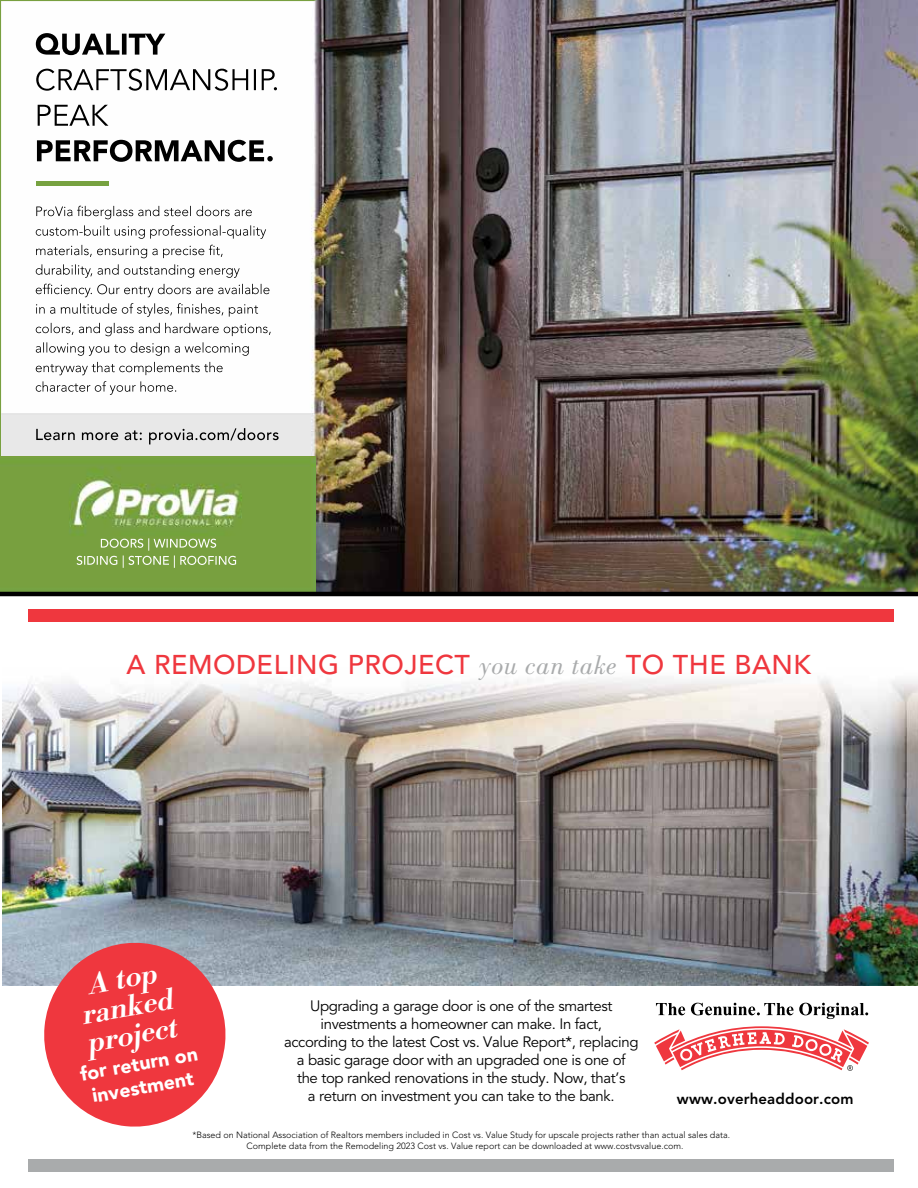
<style>
.page{position:relative;width:918px;height:1188px;background:#fff}
.page>*{position:absolute;margin:0;border:0;box-sizing:border-box;transform-origin:0 0}
.t1{font:italic 500 31.5px/28.5px "Bodoni URW";color:#fff;text-align:center}
.t2{font:500 27px "Avenir LT Std";letter-spacing:.02em;color:#ef373e}
.t3{font:900 19.5px/23.4px "Avenir LT Std";color:#fff;text-align:center}
.t4{font:15px/18px "Avenir LT Std";letter-spacing:-.025em;color:#000;text-align:center}
.t5{font:800 15px "Avenir LT Std";letter-spacing:.01em;color:#000}
.t6{font:300 9px/10.5px "Avenir LT Std";color:#000}
.s1{font-family:"Bodoni Std";font-weight:400;font-style:italic;color:#a9abac}
</style>
<div class="page">
<img style="left:335px;top:0;width:583px;height:592px">
<img style="left:0;top:0;width:335px;height:592px">
<img style="left:1px;top:413px;width:314px;height:43px">
<img style="left:0;top:456px;width:315px;height:136px">
<img style="left:36px;top:182px;width:72px;height:3px">
<img style="left:2px;top:678px;width:916px;height:307px">
<div style="left:28px;top:609px;width:865px;height:13px;background:#ef373e"></div>
<svg style="left:656px;top:1003px;width:29px;height:12px"></svg>
<svg style="left:691px;top:1003px;width:177px;height:16px"></svg>
<svg style="left:654px;top:1026px;width:215px;height:45px"></svg>
<div style="left:28px;top:1159px;width:865px;height:13px;background:#a9abac"></div>
<svg style="left:40px;top:938px;width:190px;height:189px;background:#e7636a"></svg>
<hr style="left:0;top:592px;width:918px;height:4px;background:#000">
<h2 class="t2" style="left:126px;top:649px;width:686px">A REMODELING PROJECT <span class="s1">you can take</span> TO THE BANK</h2>
<h1 class="t1" style="left:76px;top:972px;width:93px;rotate:-10deg">A top ranked project</h1>
<p class="t4" style="left:284px;top:998px;width:356px">Upgrading a garage door is one of the smartest investments a homeowner can make. In fact,<br>according to the latest Cost vs. Value Report*, replacing a basic garage door with an upgraded one is one of<br>the top ranked renovations in the study. Now, that’s<br>a return on investment you can take to the bank.</p>
<h3 class="t3" style="left:78px;top:1063px;width:121px;rotate:-10deg">for return on investment</h3>
<p class="t6" style="left:247px;top:1130px;width:485px;text-indent:-54px">*Based on National Association of Realtors members included in Cost vs. Value Study for upscale projects rather than actual sales data.<br>Complete data from the Remodeling 2023 Cost vs. Value report can be downloaded at www.costvsvalue.com.</p>
<p class="t5" style="left:677px;top:1090px;width:178px">www.overheaddoor.com</p>
</div>
